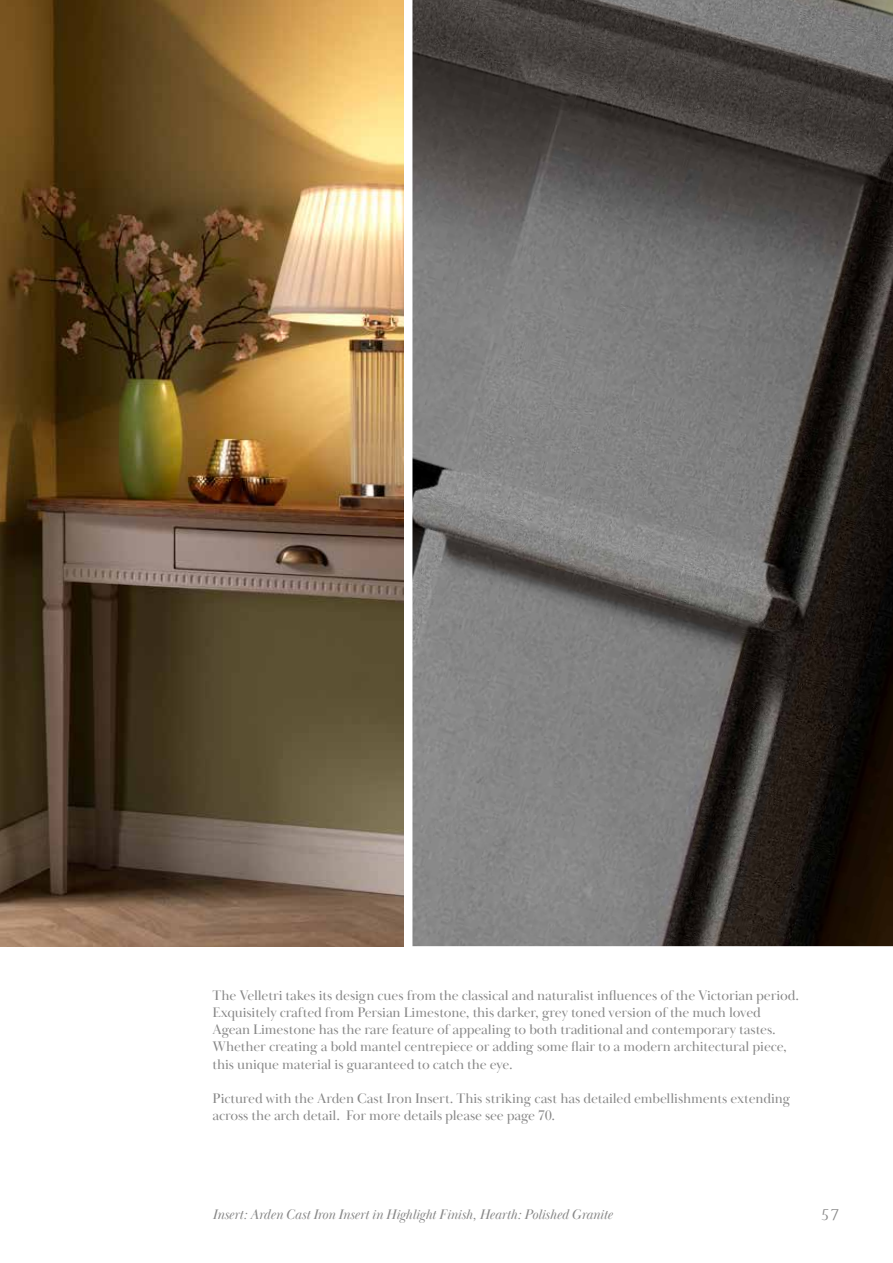
<style>
.page{position:relative;width:893px;height:1263px;background:#fff}
.page>*{position:absolute;margin:0;border:0;box-sizing:border-box;transform-origin:0 0}
.t1{font:300 15px "Perpetua Titling";color:#878787}
.t2{font:14.25px/17.1px "Baskerville Display PT";letter-spacing:-.01em;color:#878787}
.t3{font:italic 14.25px "Baskerville Display PT";letter-spacing:-.01em;color:#878787}
</style>
<div class="page">
<img style="left:0;top:0;width:404px;height:946px">
<img style="left:412px;top:0;width:481px;height:946px">
<p class="t2" style="left:213px;top:987px;width:588px">The Velletri takes its design cues from the classical and naturalist influences of the Victorian period.<br>Exquisitely crafted from Persian Limestone, this darker, grey toned version of the much loved Agean Limestone has the rare feature of appealing to both traditional and contemporary tastes.<br>Whether creating a bold mantel centrepiece or adding some flair to a modern architectural piece, this unique material is guaranteed to catch the eye.</p>
<p class="t2" style="left:213px;top:1090px;width:579px">Pictured with the Arden Cast Iron Insert. This striking cast has detailed embellishments extending across the arch detail. For more details please see page 70.</p>
<p class="t3" style="left:213px;top:1206px;width:401px">Insert: Arden Cast Iron Insert in Highlight Finish, Hearth: Polished Granite</p>
<p class="t1" style="left:821px;top:1205px;width:19px">57</p>
</div>
